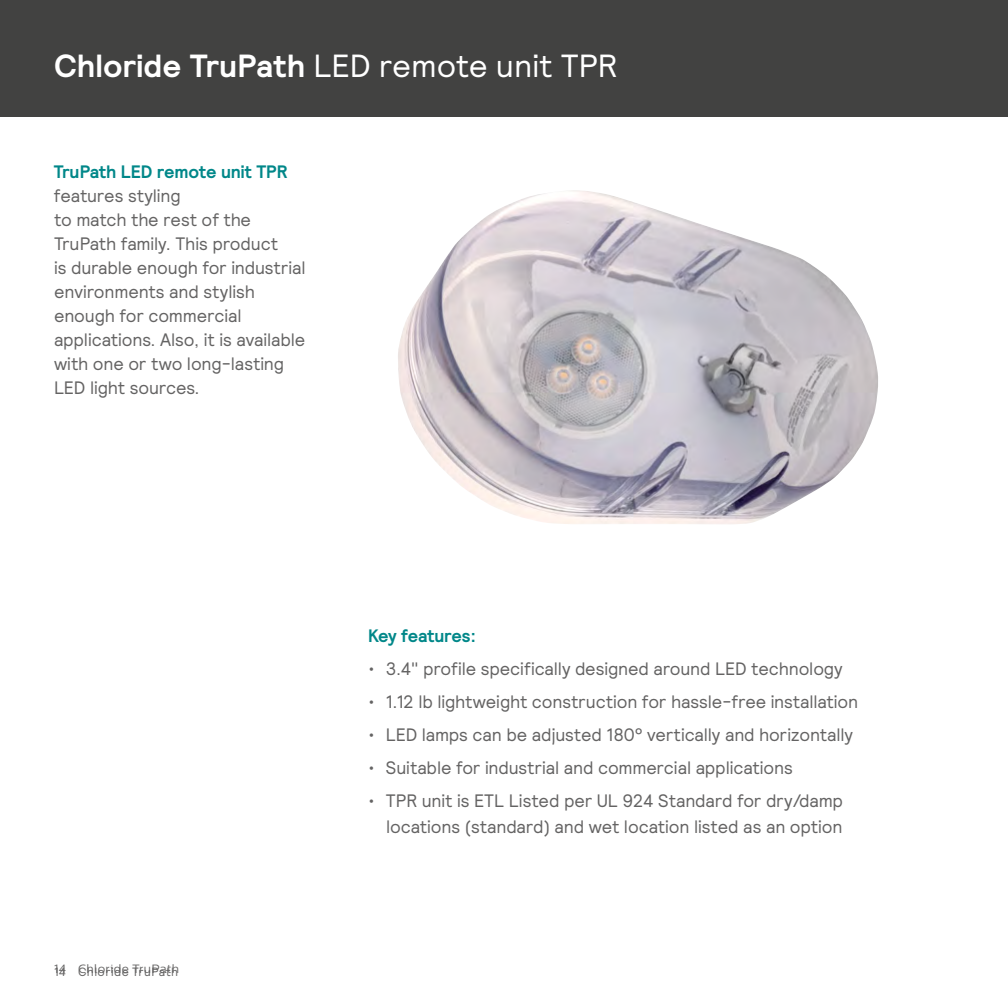
<style>
.page{position:relative;width:1008px;height:1008px;background:#fff}
.page>*{position:absolute;margin:0;border:0;box-sizing:border-box;transform-origin:0 0}
.t1{font:32px "Relative";letter-spacing:-.01em;color:#fff}
.t2{font:18px/24px "Relative";letter-spacing:-.01em;color:#646363;text-align:right}
.t3{font:700 18px "Relative";letter-spacing:-.015em;color:#008789}
.t4{font:12px "Relative";letter-spacing:.035em;color:#646363}
.t5{font:12px "Centrale Sans";letter-spacing:.03em;color:#646363}
.s1{font-weight:700}
</style>
<div class="page">
<div style="left:0;top:0;width:1008px;height:117px;background:#424241"></div>
<img style="left:398px;top:190px;width:480px;height:334px">
<h1 class="t1" style="left:54px;top:45px;width:565px"><span class="s1">Chloride TruPath</span> LED remote unit TPR</h1>
<p class="t3" style="left:54px;top:160px;width:235px">TruPath LED remote unit TPR</p>
<p class="t2" style="left:54px;top:183px;width:253px;text-align:left">features styling<br>to match the rest of the<br>TruPath family. This product<br>is durable enough for industrial environments and stylish enough for commercial applications. Also, it is available with one or two long-lasting<br>LED light sources.</p>
<p class="t5" style="left:54px;top:962px;width:127px">14 Chloride TruPath</p>
<p class="t4" style="left:54px;top:964px;width:126px">14 Chloride TruPath</p>
<p class="t3" style="left:368px;top:624px;width:109px">Key features:</p>
<p class="t2" style="left:368px;top:656px;width:476px">• 3.4" profile specifically designed around LED technology</p>
<p class="t2" style="left:368px;top:689px;width:492px">• 1.12 lb lightweight construction for hassle-free installation</p>
<p class="t2" style="left:368px;top:722px;width:487px">• LED lamps can be adjusted 180° vertically and horizontally</p>
<p class="t2" style="left:368px;top:755px;width:427px">• Suitable for industrial and commercial applications</p>
<p class="t2" style="left:368px;top:787px;width:477px;line-height:26px">• TPR unit is ETL Listed per UL 924 Standard for dry/damp locations (standard) and wet location listed as an option</p>
</div>
